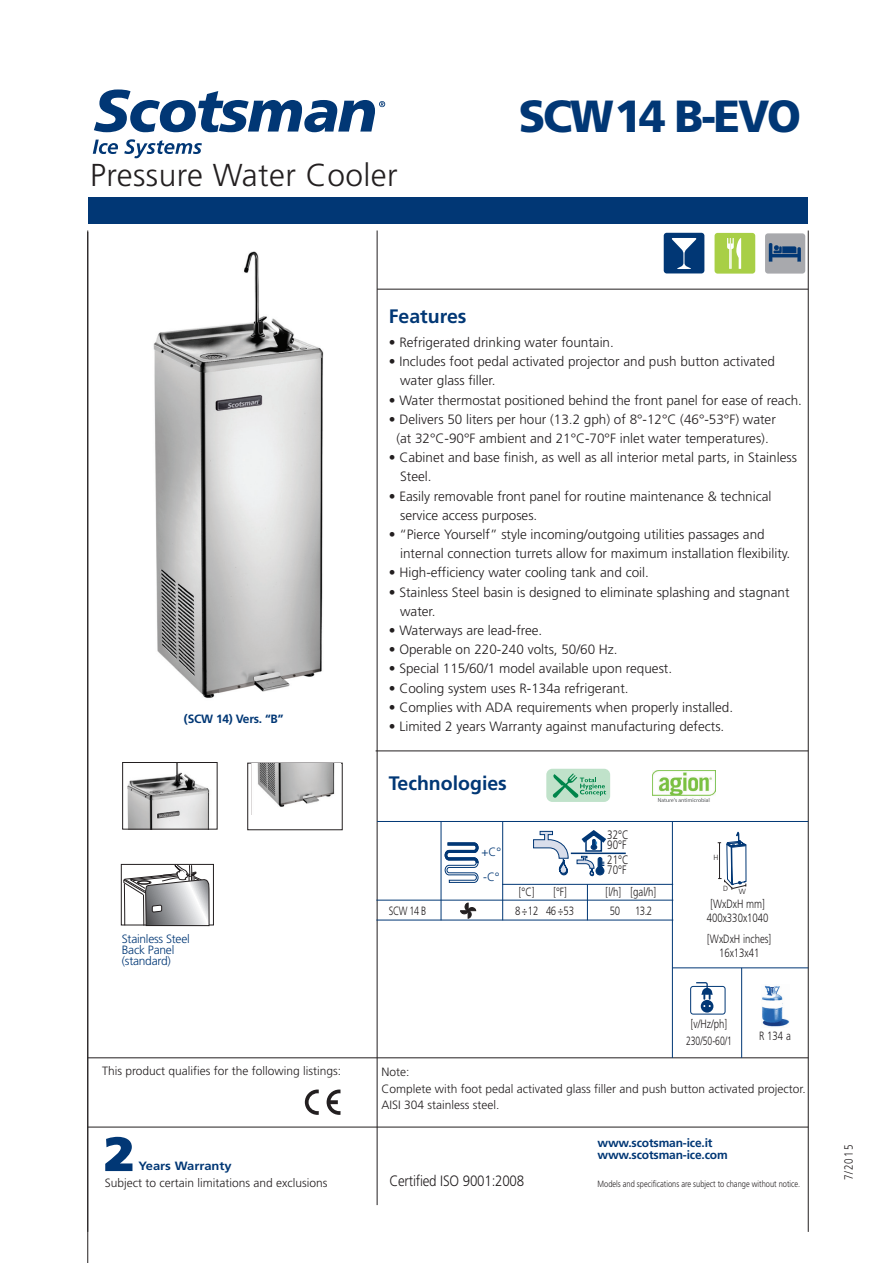
<style>
.page{position:relative;width:893px;height:1263px;background:#fff}
.page>*{position:absolute;margin:0;border:0;box-sizing:border-box;transform-origin:0 0}
.t1{font:900 46.05px "Frutiger";color:#013775;scale:1.1 1}
.t2{font:900 45px "Frutiger";letter-spacing:-.05em;color:#013775}
.t3{font:300 31.65px "Frutiger";letter-spacing:.015em;color:#231f20}
.t4{font:700 19.5px "Frutiger";color:#013775}
.t5{font:300 15px "Frutiger";letter-spacing:-.02em;color:#231f20;scale:.89 1}
.t6{font:300 13.5px/19.2px "Frutiger";color:#231f20}
.t7{font:300 12.3px/9.6px "Frutiger";color:#231f20;scale:.8 1}
.t8{font:300 12px/16.5px "Frutiger";color:#231f20}
.t9{font:300 12px/14.4px "Frutiger";color:#231f20;text-align:center;scale:.8 1}
.t10{font:700 12px/12px "Frutiger";letter-spacing:-.015em;color:#013775}
.t11{font:300 12px/11.4px "Frutiger";letter-spacing:-.02em;color:#013775}
.t12{font:700 12px "Frutiger";letter-spacing:-.015em;color:#013775;scale:1.08 1}
.t13{font:300 12px "Frutiger";color:#231f20;scale:.77 1}
.t14{font:300 12px "Frutiger";color:#231f20;scale:.83 1}
.t15{font:300 9px "Frutiger";color:#231f20;scale:.83 1}
.t16{font:300 7.5px "Frutiger";color:#231f20}
</style>
<div class="page">
<img style="left:153px;top:251px;width:171px;height:447px">
<div style="left:88px;top:197px;width:720px;height:27px;background:#013775"></div>
<hr style="left:377px;top:230px;width:1px;height:975px;background:#231f20">
<hr style="left:808px;top:230px;width:1px;height:1002px;background:#231f20">
<hr style="left:376px;top:750px;width:432px;height:1px;background:#231f20">
<hr style="left:377px;top:289px;width:431px;height:1px;background:#231f20">
<hr style="left:376px;top:920px;width:297px;height:1px;background:#013775">
<hr style="left:376px;top:900px;width:297px;height:1px;background:#013775">
<hr style="left:441px;top:821px;width:1px;height:99px;background:#013775">
<hr style="left:502px;top:821px;width:1px;height:99px;background:#013775">
<div style="left:690px;top:986px;width:35px;height:28px;border:1px solid #013775;border-radius:3px"></div>
<div style="left:701px;top:1000px;width:12px;height:12px;background:#013775;border-radius:50%"></div>
<svg style="left:696px;top:982px;width:17px;height:25px"></svg>
<svg style="left:445px;top:842px;width:33px;height:41px"></svg>
<hr style="left:502px;top:884px;width:171px;height:1px;background:#013775">
<hr style="left:88px;top:1127px;width:720px;height:1px;background:#231f20">
<hr style="left:88px;top:1057px;width:720px;height:1px;background:#231f20">
<svg style="left:105px;top:1136px;width:28px;height:36px"></svg>
<img style="left:762px;top:985px;width:28px;height:42px">
<div style="left:546px;top:769px;width:64px;height:33px;background:#c0e2ca;border-radius:6px"></div>
<hr style="left:377px;top:821px;width:431px;height:1px;background:#013775">
<hr style="left:672px;top:967px;width:136px;height:1px;background:#013775">
<hr style="left:741px;top:968px;width:1px;height:90px;background:#013775">
<svg style="left:460px;top:902px;width:16px;height:17px"></svg>
<div style="left:664px;top:233px;width:40px;height:40px;background:#013775;border-radius:3px"></div>
<svg style="left:671px;top:238px;width:26px;height:31px"></svg>
<div style="left:714px;top:233px;width:41px;height:41px;background:#a8cf46;border-radius:3px"></div>
<svg style="left:727px;top:238px;width:14px;height:31px"></svg>
<div style="left:765px;top:233px;width:40px;height:41px;background:#a8a9ad;border-radius:3px"></div>
<svg style="left:769px;top:243px;width:32px;height:19px"></svg>
<hr style="left:87px;top:230px;width:1px;height:1033px;background:#231f20">
<svg style="left:530px;top:773px;width:81px;height:148px"></svg>
<div style="left:585px;top:838px;width:17px;height:14px;border:2px solid #013775"></div>
<hr style="left:571px;top:852px;width:55px;height:2px;background:#013775">
<div style="left:121px;top:864px;width:93px;height:61px;border:1px solid #231f20"></div>
<svg style="left:123px;top:863px;width:86px;height:63px"></svg>
<svg style="left:718px;top:831px;width:28px;height:59px"></svg>
<img style="left:122px;top:764px;width:92px;height:66px">
<div style="left:122px;top:762px;width:95px;height:67px;border:1px solid #231f20"></div>
<div style="left:247px;top:763px;width:96px;height:67px;border:1px solid #231f20"></div>
<svg style="left:94px;top:89px;width:291px;height:43px"></svg>
<svg style="left:93px;top:140px;width:25px;height:14px"></svg>
<svg style="left:124px;top:139px;width:78px;height:19px"></svg>
<hr style="left:672px;top:821px;width:1px;height:237px;background:#013775">
<img style="left:653px;top:770px;width:63px;height:32px">
<svg style="left:305px;top:1089px;width:14px;height:26px"></svg>
<svg style="left:327px;top:1089px;width:13px;height:26px"></svg>
<img style="left:251px;top:764px;width:89px;height:50px">
<h3 class="t3" style="left:90px;top:157px;width:309px">Pressure Water Cooler</h3>
<h2 class="t2" style="left:519px;top:89px;width:284px">SCW14 B-EVO</h2>
<p class="t10" style="left:184px;top:713px;width:101px">(SCW 14) Vers. “B”</p>
<p class="t11" style="left:122px;top:933px;width:69px">Stainless Steel<br>Back Panel (standard)</p>
<p class="t8" style="left:102px;top:1063px;width:241px">This product qualifies for the following listings:</p>
<h1 class="t1" style="left:104px;top:1126px;width:30px">2</h1>
<p class="t12" style="left:138px;top:1158px;width:88px">Years Warranty</p>
<p class="t8" style="left:105px;top:1174px;width:224px">Subject to certain limitations and exclusions</p>
<h3 class="t4" style="left:389px;top:305px;width:79px">Features</h3>
<p class="t6" style="left:389px;top:333px;width:227px">• Refrigerated drinking water fountain.</p>
<p class="t6" style="left:400px;top:352px;width:376px;text-indent:-11px">• Includes foot pedal activated projector and push button activated water glass filler.</p>
<p class="t6" style="left:389px;top:390px;width:415px">• Water thermostat positioned behind the front panel for ease of reach.</p>
<p class="t6" style="left:389px;top:409px;width:388px;text-align:center">• Delivers 50 liters per hour (13.2 gph) of 8°-12°C (46°-53°F) water (at 32°C-90°F ambient and 21°C-70°F inlet water temperatures).</p>
<p class="t6" style="left:400px;top:448px;width:398px;text-indent:-11px">• Cabinet and base finish, as well as all interior metal parts, in Stainless<br>Steel.</p>
<p class="t6" style="left:400px;top:486px;width:373px;text-indent:-11px">• Easily removable front panel for routine maintenance &amp; technical service access purposes.</p>
<p class="t6" style="left:400px;top:525px;width:392px;text-indent:-11px">• “Pierce Yourself” style incoming/outgoing utilities passages and internal connection turrets allow for maximum installation flexibility.</p>
<p class="t6" style="left:389px;top:563px;width:262px">• High-efficiency water cooling tank and coil.</p>
<p class="t6" style="left:400px;top:582px;width:391px;text-indent:-11px">• Stainless Steel basin is designed to eliminate splashing and stagnant water.</p>
<p class="t6" style="left:389px;top:621px;width:155px">• Waterways are lead-free.</p>
<p class="t6" style="left:389px;top:640px;width:230px">• Operable on 220-240 volts, 50/60 Hz.</p>
<p class="t6" style="left:389px;top:659px;width:285px">• Special 115/60/1 model available upon request.</p>
<p class="t6" style="left:389px;top:678px;width:241px">• Cooling system uses R-134a refrigerant.</p>
<p class="t6" style="left:389px;top:697px;width:346px">• Complies with ADA requirements when properly installed.</p>
<p class="t6" style="left:389px;top:717px;width:337px">• Limited 2 years Warranty against manufacturing defects.</p>
<h3 class="t4" style="left:389px;top:772px;width:120px">Technologies</h3>
<p class="t11" style="left:482px;top:839px;width:21px;line-height:25.5px">+C° -C°</p>
<p class="t7" style="left:607px;top:830px;width:28px">32°C<br>90°F</p>
<p class="t7" style="left:607px;top:855px;width:28px">21°C<br>70°F</p>
<p class="t16" style="left:713px;top:853px;width:7px">H</p>
<p class="t16" style="left:723px;top:884px;width:7px">D</p>
<p class="t16" style="left:739px;top:887px;width:9px">W</p>
<p class="t9" style="left:606px;top:884px;width:65px">[l/h] [gal/h]</p>
<p class="t9" style="left:519px;top:884px;width:21px">[°C]</p>
<p class="t9" style="left:553px;top:884px;width:18px">[°F]</p>
<p class="t13" style="left:389px;top:904px;width:50px">SCW 14 B</p>
<p class="t9" style="left:707px;top:896px;width:79px">[WxDxH mm]<br>400x330x1040</p>
<p class="t9" style="left:515px;top:903px;width:75px">8 ÷12 46 ÷53</p>
<p class="t9" style="left:610px;top:903px;width:14px">50</p>
<p class="t9" style="left:635px;top:903px;width:23px">13.2</p>
<p class="t9" style="left:707px;top:932px;width:82px;line-height:13.5px">[WxDxH inches]<br>16x13x41</p>
<p class="t9" style="left:686px;top:1016px;width:59px;line-height:16.5px">[v/Hz/ph]<br>230/50-60/1</p>
<p class="t9" style="left:759px;top:1029px;width:41px">R 134 a</p>
<p class="t8" style="left:382px;top:1064px;width:426px">Note:<br>Complete with foot pedal activated glass filler and push button activated projector.<br>AISI 304 stainless steel.</p>
<p class="t10" style="left:597px;top:1136px;width:132px">www.scotsman-ice.it www.scotsman-ice.com</p>
<p class="t5" style="left:389px;top:1172px;width:153px">Certified ISO 9001:2008</p>
<p class="t15" style="left:597px;top:1179px;width:246px">Models and specifications are subject to change without notice.</p>
<p class="t14" style="left:842px;top:1180px;width:44px;rotate:-90deg">7/2015</p>
</div>
